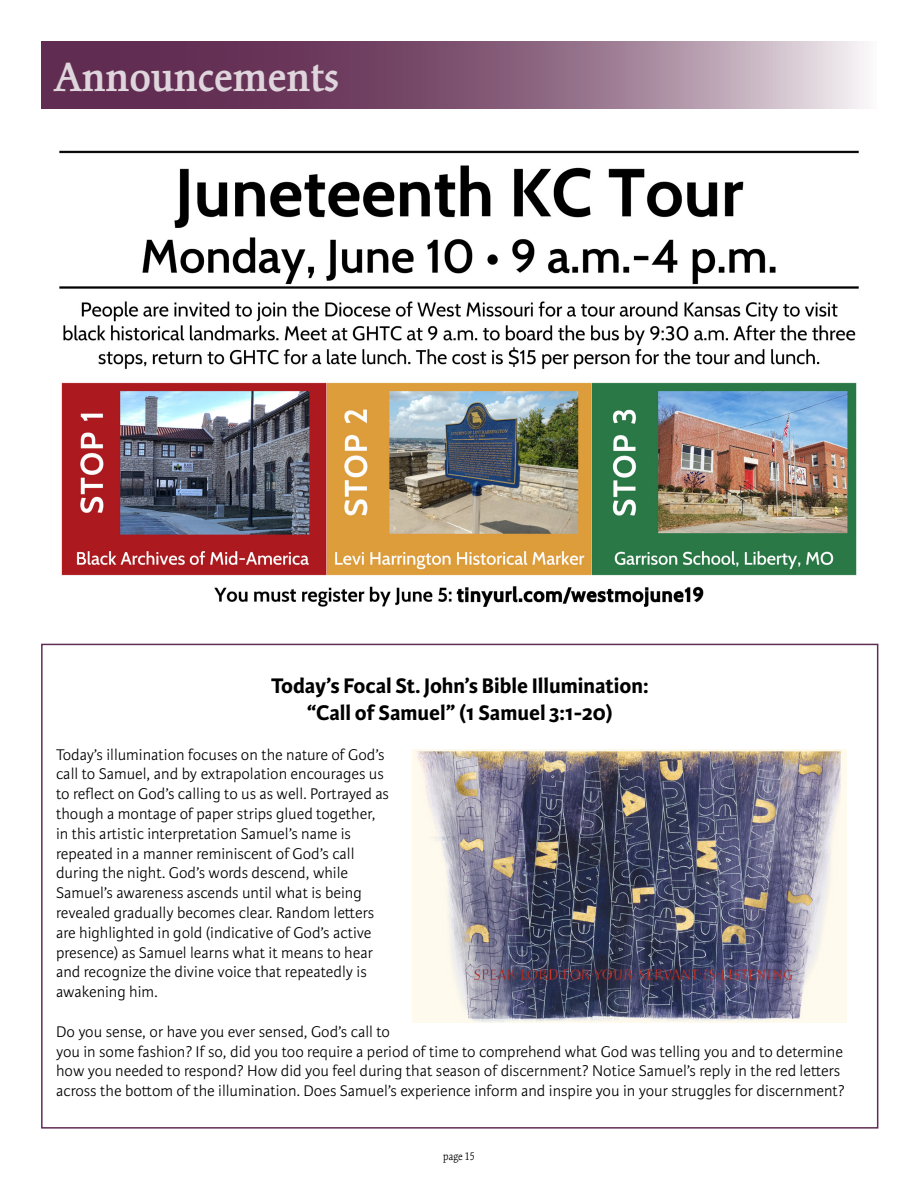
<style>
.page{position:relative;width:918px;height:1188px;background:#fff}
.page>*{position:absolute;margin:0;border:0;box-sizing:border-box;transform-origin:0 0}
.t1{font:600 45px "Kinesis Pro 3";color:#dfd5dc}
.t2{font:700 22.5px/27px "Karmina Sans";color:#000;text-align:center}
.t3{font:300 16.5px/19.8px "Karmina Sans";color:#000}
.t4{font:300 12px "Kinesis Pro 3";color:#000}
</style>
<div class="page">
<svg style="left:41px;top:41px;width:823px;height:68px"></svg>
<img style="left:413px;top:750px;width:433px;height:272px">
<img style="left:59px;top:150px;width:800px;height:457px">
<h1 class="t1" style="left:55px;top:51px;width:286px">Announcements</h1>
<h2 class="t2" style="left:271px;top:673px;width:379px">Today’s Focal St. John’s Bible Illumination: “Call of Samuel” (1 Samuel 3:1-20)</h2>
<p class="t3" style="left:56px;top:745px;width:334px">Today’s illumination focuses on the nature of God’s call to Samuel, and by extrapolation encourages us to reflect on God’s calling to us as well. Portrayed as though a montage of paper strips glued together, in this artistic interpretation Samuel’s name is repeated in a manner reminiscent of God’s call during the night. God’s words descend, while Samuel’s awareness ascends until what is being revealed gradually becomes clear. Random letters are highlighted in gold (indicative of God’s active presence) as Samuel learns what it means to hear and recognize the divine voice that repeatedly is awakening him.</p>
<p class="t3" style="left:56px;top:1022px;width:790px">Do you sense, or have you ever sensed, God’s call to<br>you in some fashion? If so, did you too require a period of time to comprehend what God was telling you and to determine how you needed to respond? How did you feel during that season of discernment? Notice Samuel’s reply in the red letters across the bottom of the illumination. Does Samuel’s experience inform and inspire you in your struggles for discernment?</p>
<p class="t4" style="left:443px;top:1149px;width:33px">page 15</p>
</div>
